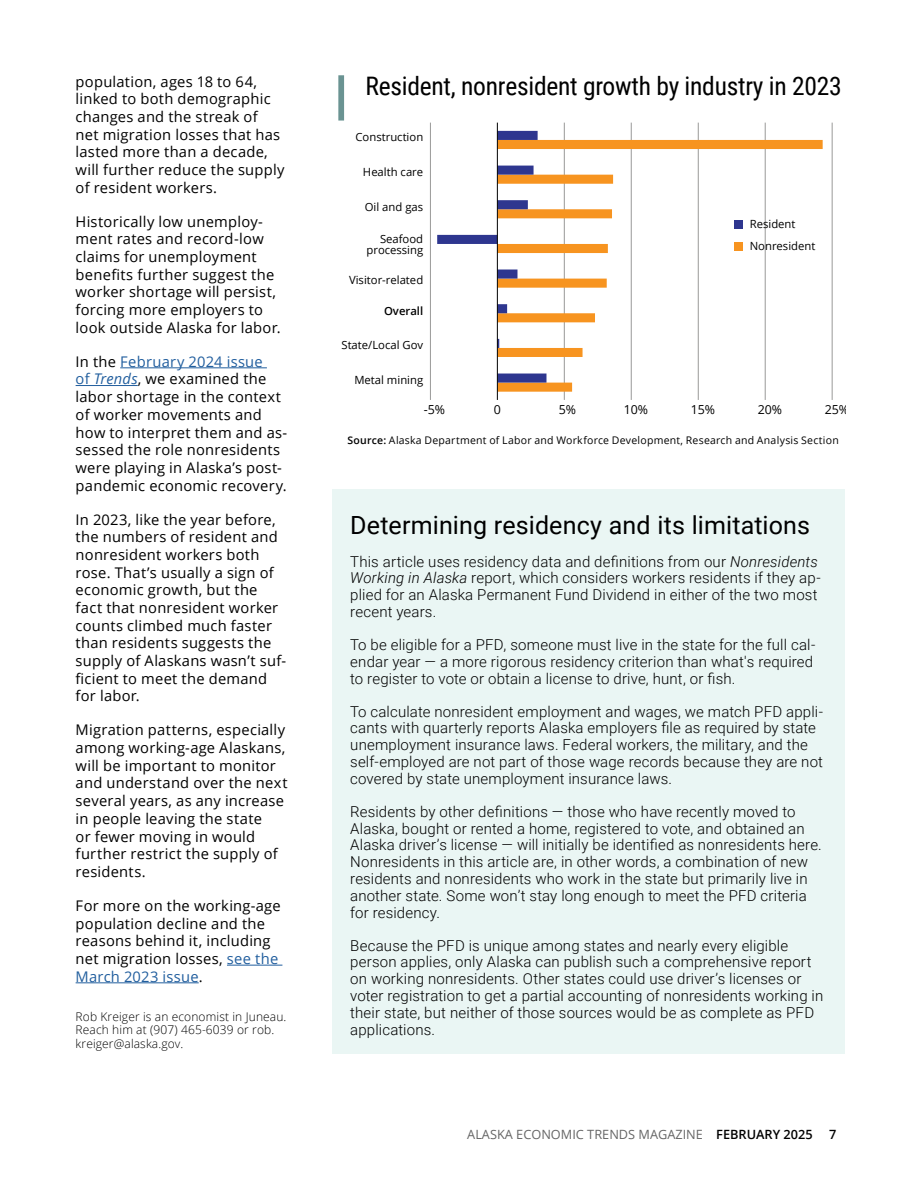
<style>
.page{position:relative;width:918px;height:1188px;background:#fff}
.page>*{position:absolute;margin:0;border:0;box-sizing:border-box;transform-origin:0 0}
.Exhibit_heads{font:25.5px "Roboto Condensed";letter-spacing:-.01em;color:#000}
.Text{font:25.05px "Roboto";letter-spacing:.005em;color:#000}
.Text-2{font:300 15px/16.8px "Roboto";letter-spacing:.01em;color:#000}
.Text-3{font:14.7px/17.7px "Open Sans";letter-spacing:.015em;color:#000}
.t1{font:12.75px "Open Sans";color:#666}
.t2{font:600 12.75px "Open Sans";color:#000}
.t3{font:12.45px "Open Sans";color:#000}
.Text-4{font:300 12px/13.5px "Open Sans";letter-spacing:.01em;color:#000}
.t4{font:11.25px/11.2px "Open Sans";color:#000;text-align:right}
.t5{font:600 11.25px "Open Sans";color:#000}
.Text-5{font:10.5px "Open Sans";letter-spacing:.02em;color:#000}
.s1{color:#215e9e}
.s2{font-style:italic;color:#215e9e}
.s3{font-weight:600}
.s4{font-style:italic}
.s5{font-weight:600;color:#000}
</style>
<div class="page">
<hr style="left:120px;top:367px;width:147px;height:1px;background:#215e9e">
<hr style="left:76px;top:385px;width:62px;height:1px;background:#215e9e">
<hr style="left:227px;top:965px;width:55px;height:1px;background:#215e9e">
<hr style="left:76px;top:982px;width:123px;height:1px;background:#215e9e">
<div style="left:332px;top:489px;width:513px;height:565px;background:#eaf6f4"></div>
<hr style="left:430px;top:123px;width:1px;height:277px;background:#999998">
<hr style="left:564px;top:123px;width:1px;height:277px;background:#999998">
<hr style="left:631px;top:123px;width:1px;height:277px;background:#999998">
<hr style="left:698px;top:123px;width:1px;height:277px;background:#999998">
<hr style="left:765px;top:123px;width:1px;height:277px;background:#999998">
<hr style="left:832px;top:123px;width:1px;height:277px;background:#999998">
<svg style="left:498px;top:140px;width:325px;height:252px"></svg>
<svg style="left:437px;top:131px;width:109px;height:252px"></svg>
<hr style="left:497px;top:123px;width:1px;height:277px;background:#000">
<div style="left:734px;top:242px;width:8px;height:8px;background:#f79420"></div>
<div style="left:734px;top:221px;width:9px;height:8px;background:#2e368f"></div>
<div style="left:338px;top:75px;width:6px;height:46px;background:#6a9392"></div>
<p class="Text-3" style="left:76px;top:72px;width:211px">population, ages 18 to 64, linked to both demographic changes and the streak of<br>net migration losses that has lasted more than a decade, will further reduce the supply of resident workers.</p>
<p class="Text-3" style="left:76px;top:212px;width:207px">Historically low unemploy&shy;ment rates and record-low claims for unemployment benefits further suggest the worker shortage will persist, forcing more employers to look outside Alaska for labor.</p>
<p class="Text-3" style="left:76px;top:352px;width:213px">In the <span class="s1">February 2024 issue<br>of</span> <span class="s2">Trends</span>, we examined the labor shortage in the context of worker movements and how to interpret them and as&shy;sessed the role nonresidents were playing in Alaska’s post&shy;pandemic economic recovery.</p>
<p class="Text-3" style="left:76px;top:510px;width:212px">In 2023, like the year before, the numbers of resident and nonresident workers both rose. That’s usually a sign of economic growth, but the fact that nonresident worker counts climbed much faster than residents suggests the supply of Alaskans wasn’t suf&shy;ficient to meet the demand for labor.</p>
<p class="Text-3" style="left:76px;top:721px;width:213px">Migration patterns, especially among working-age Alaskans, will be important to monitor and understand over the next several years, as any increase in people leaving the state<br>or fewer moving in would further restrict the supply of residents.</p>
<p class="Text-3" style="left:76px;top:896px;width:207px">For more on the working-age population decline and the reasons behind it, including net migration losses, <span class="s1">see the<br>March 2023 issue</span>.</p>
<p class="Text-4" style="left:76px;top:1009px;width:212px">Rob Kreiger is an economist in Juneau.<br>Reach him at (907) 465-6039 or rob. kreiger@alaska.gov.</p>
<p class="Exhibit_heads" style="left:365px;top:68px;width:478px">Resident, nonresident growth by industry in 2023</p>
<p class="t4" style="left:355px;top:131px;width:69px">Construction</p>
<p class="t4" style="left:363px;top:166px;width:62px">Health care</p>
<p class="t4" style="left:365px;top:201px;width:60px">Oil and gas</p>
<p class="t4" style="left:366px;top:233px;width:58px">Seafood processing</p>
<p class="t4" style="left:349px;top:274px;width:76px">Visitor-related</p>
<p class="t5" style="left:384px;top:303px;width:41px">Overall</p>
<p class="t4" style="left:341px;top:339px;width:83px">State/Local Gov</p>
<p class="t4" style="left:354px;top:374px;width:70px">Metal mining</p>
<p class="t4" style="left:750px;top:213px;width:67px;line-height:21.5px;text-align:left">Resident<br>Nonresident</p>
<p class="t3" style="left:424px;top:401px;width:23px">-5%</p>
<p class="t3" style="left:494px;top:401px;width:9px">0</p>
<p class="t3" style="left:559px;top:401px;width:19px">5%</p>
<p class="t3" style="left:624px;top:401px;width:26px">10%</p>
<p class="t3" style="left:691px;top:401px;width:26px">15%</p>
<p class="t3" style="left:758px;top:401px;width:26px">20%</p>
<p class="t3" style="left:825px;top:401px;width:26px">25%</p>
<p class="Text-5" style="left:347px;top:433px;width:493px"><span class="s3">Source:</span> Alaska Department of Labor and Workforce Development, Research and Analysis Section</p>
<p class="Text" style="left:350px;top:507px;width:461px">Determining residency and its limitations</p>
<p class="Text-2" style="left:350px;top:552px;width:472px">This article uses residency data and definitions from our <span class="s4">Nonresidents Working in Alaska</span> report, which considers workers residents if they ap&shy;plied for an Alaska Permanent Fund Dividend in either of the two most recent years.</p>
<p class="Text-2" style="left:350px;top:636px;width:467px">To be eligible for a PFD, someone must live in the state for the full cal&shy;endar year — a more rigorous residency criterion than what's required to register to vote or obtain a license to drive, hunt, or fish.</p>
<p class="Text-2" style="left:350px;top:702px;width:474px">To calculate nonresident employment and wages, we match PFD appli&shy;cants with quarterly reports Alaska employers file as required by state unemployment insurance laws. Federal workers, the military, and the self-employed are not part of those wage records because they are not covered by state unemployment insurance laws.</p>
<p class="Text-2" style="left:350px;top:803px;width:473px">Residents by other definitions — those who have recently moved to Alaska, bought or rented a home, registered to vote, and obtained an Alaska driver’s license — will initially be identified as nonresidents here.<br>Nonresidents in this article are, in other words, a combination of new residents and nonresidents who work in the state but primarily live in another state. Some won’t stay long enough to meet the PFD criteria for residency.</p>
<p class="Text-2" style="left:350px;top:936px;width:475px">Because the PFD is unique among states and nearly every eligible person applies, only Alaska can publish such a comprehensive report on working nonresidents. Other states could use driver’s licenses or voter registration to get a partial accounting of nonresidents working in their state, but neither of those sources would be as complete as PFD applications.</p>
<p class="t1" style="left:467px;top:1126px;width:347px">ALASKA ECONOMIC TRENDS MAGAZINE <span class="s5">FEBRUARY 2025</span></p>
<p class="t2" style="left:829px;top:1126px;width:9px">7</p>
</div>
